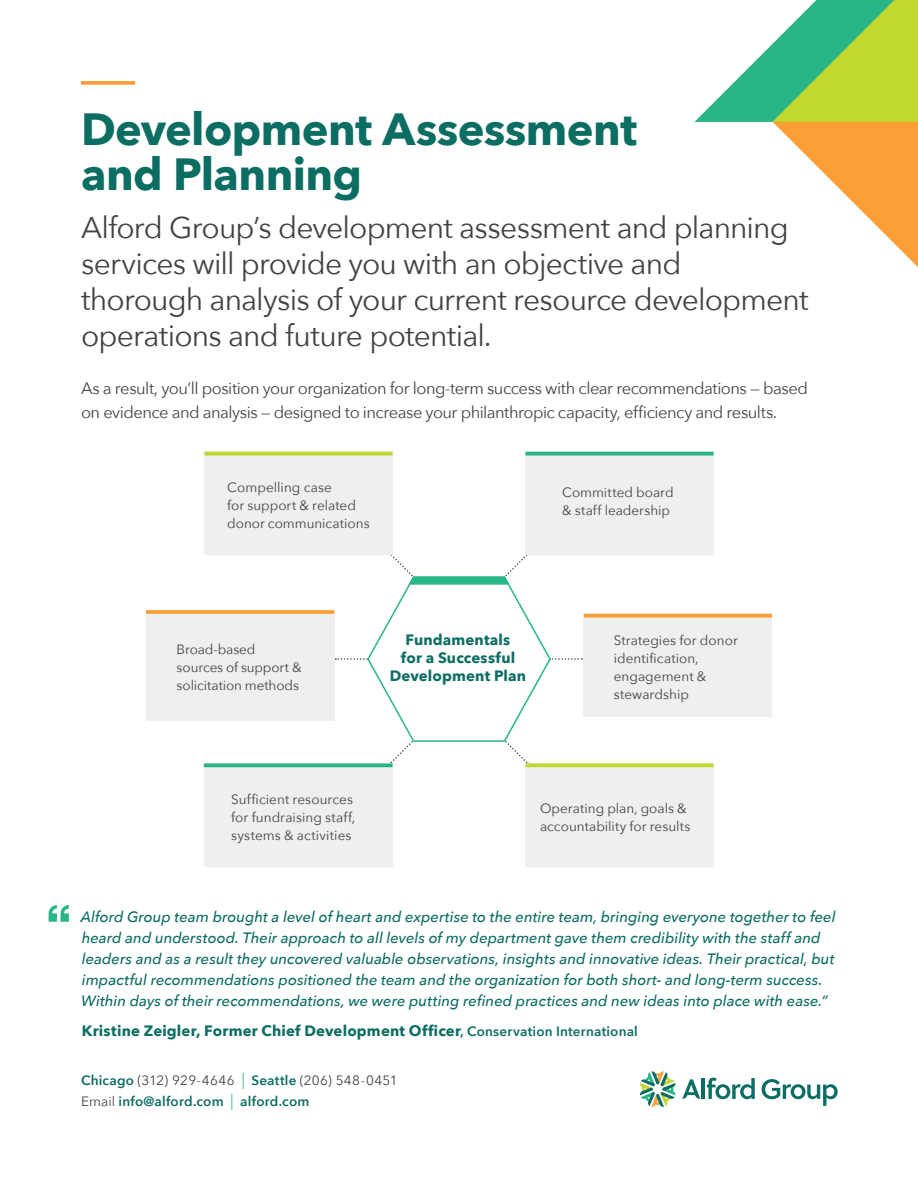
<style>
.page{position:relative;width:918px;height:1188px;background:#fff}
.page>*{position:absolute;margin:0;border:0;box-sizing:border-box;transform-origin:0 0}
.H1_Headline{font:700 45px "Avenir Next";letter-spacing:-.015em;color:#0c6d63}
.Callout{font:30px/36px "Avenir Next";letter-spacing:-.03em;color:#434343}
.Body{font:16.5px/24px "Avenir Next";letter-spacing:-.03em;color:#434343}
.t1{font:italic 500 15px/21px "Avenir Next";color:#0c6d63}
.Quote_Ref{font:700 15px "Avenir Next";letter-spacing:.01em;color:#0c6d63}
.Chart_Text{font:700 15px/18px "Avenir Next";letter-spacing:.01em;color:#0c6d63;text-align:center}
.Description{font:13.5px/18px "Avenir Next";color:#434343}
.Description-2{font:13.5px "Avenir Next";letter-spacing:.025em;color:#434343}
.t2{font:600 13.5px "Avenir Next";letter-spacing:.015em;color:#0c6d63}
.s1{font-weight:600;font-size:13.5px}
.s2{font-weight:600;color:#0c6d63}
.s3{font-size:16.2px;color:#27b786}
.s4{font-weight:400;color:#434343}
.s5{font-weight:400;font-size:16.2px;color:#27b786}
</style>
<div class="page">
<svg style="left:49px;top:905px;width:20px;height:17px"></svg>
<svg style="left:335px;top:555px;width:249px;height:208px"></svg>
<div style="left:584px;top:614px;width:188px;height:103px;background:#edeff0"></div>
<svg style="left:584px;top:614px;width:188px;height:4px"></svg>
<div style="left:146px;top:610px;width:188px;height:110px;background:#edeff0"></div>
<svg style="left:146px;top:610px;width:188px;height:4px"></svg>
<div style="left:525px;top:452px;width:189px;height:103px;background:#edeff0"></div>
<svg style="left:525px;top:452px;width:189px;height:4px"></svg>
<div style="left:525px;top:763px;width:189px;height:104px;background:#edeff0"></div>
<svg style="left:525px;top:763px;width:189px;height:4px"></svg>
<div style="left:204px;top:763px;width:189px;height:104px;background:#edeff0"></div>
<svg style="left:204px;top:763px;width:189px;height:4px"></svg>
<div style="left:204px;top:452px;width:189px;height:103px;background:#edeff0"></div>
<svg style="left:204px;top:452px;width:189px;height:4px"></svg>
<svg style="left:682px;top:1079px;width:18px;height:20px"></svg>
<hr style="left:702px;top:1078px;width:3px;height:21px;background:#0c6d63">
<svg style="left:707px;top:1078px;width:48px;height:21px"></svg>
<svg style="left:762px;top:1079px;width:76px;height:27px"></svg>
<svg style="left:640px;top:1071px;width:36px;height:36px"></svg>
<svg style="left:81px;top:81px;width:54px;height:4px"></svg>
<svg style="left:694px;top:0;width:224px;height:267px"></svg>
<p class="H1_Headline" style="left:81px;top:90px;width:558px">Development Assessment</p>
<p class="H1_Headline" style="left:81px;top:135px;width:283px">and Planning</p>
<p class="Callout" style="left:81px;top:208px;width:729px">Alford Group’s development assessment and planning services will provide you with an objective and thorough analysis of your current resource development operations and future potential.</p>
<p class="Body" style="left:81px;top:375px;width:728px">As a result, you’ll position your organization for long-term success with clear recommendations — based on evidence and analysis — designed to increase your philanthropic capacity, efficiency and results.</p>
<p class="Description" style="left:227px;top:478px;width:106px">Compelling case</p>
<p class="Description" style="left:227px;top:496px;width:144px">for support &amp; related donor communications</p>
<p class="Description" style="left:562px;top:482px;width:113px">Committed board &amp; staff leadership</p>
<p class="Description" style="left:177px;top:640px;width:126px">Broad-based sources of support &amp; solicitation methods</p>
<p class="Chart_Text" style="left:406px;top:630px;width:106px">Fundamentals</p>
<p class="Chart_Text" style="left:390px;top:648px;width:138px">for a Successful<br>Development Plan</p>
<p class="Description" style="left:614px;top:631px;width:126px">Strategies for donor identification, engagement &amp; stewardship</p>
<p class="Description" style="left:231px;top:789px;width:123px">Sufficient resources</p>
<p class="Description" style="left:231px;top:807px;width:126px">for fundraising staff, systems &amp; activities</p>
<p class="Description" style="left:540px;top:798px;width:152px">Operating plan, goals &amp; accountability for results</p>
<p class="t1" style="left:81px;top:905px;width:756px">Alford Group team brought a level of heart and expertise to the entire team, bringing everyone together to feel heard and understood. Their approach to all levels of my department gave them credibility with the staff and leaders and as a result they uncovered valuable observations, insights and innovative ideas. Their practical, but impactful recommendations positioned the team and the organization for both short- and long-term success.<br>Within days of their recommendations, we were putting refined practices and new ideas into place with ease.”</p>
<p class="Quote_Ref" style="left:82px;top:1018px;width:558px">Kristine Zeigler, Former Chief Development Officer<span class="s1">, Conservation International</span></p>
<p class="Description-2" style="left:81px;top:1069px;width:318px"><span class="s2">Chicago</span> (312) 929-4646 <span class="s3">|</span> <span class="s2">Seattle</span> (206) 548-0451</p>
<p class="t2" style="left:81px;top:1090px;width:230px"><span class="s4">Email</span> info@alford.com <span class="s5">|</span> alford.com</p>
</div>
